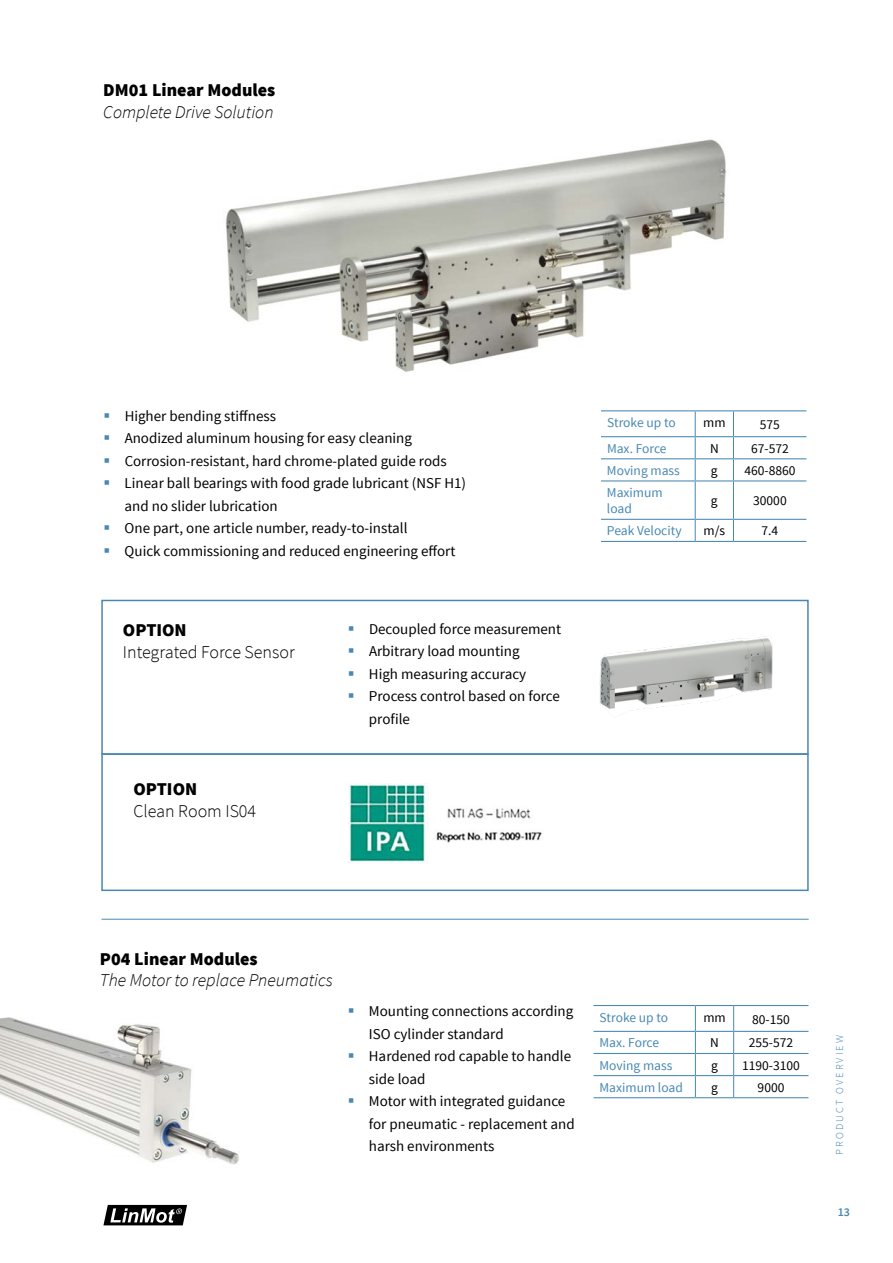
<style>
.page{position:relative;width:893px;height:1263px;background:#fff}
.page>*{position:absolute;margin:0;border:0;box-sizing:border-box;transform-origin:0 0}
.t1{font:italic 300 18px "Source Sans Pro";color:#000}
.t2{font:900 18px "Source Sans Pro";color:#000}
.t3{font:300 18px "Source Sans Pro";color:#000}
.t4{font:15px/22.5px "Source Sans Pro";color:#000}
.t5{font:13.5px/16.2px "Source Sans Pro";color:#4888b3}
.t6{font:13.5px "Source Sans Pro";color:#000}
.t7{font:600 12px "Source Sans Pro";color:#4888b3}
.t8{font:300 10.5px "Source Sans Pro";letter-spacing:.2em;color:#4888b3}
</style>
<div class="page">
<svg style="left:103px;top:1205px;width:84px;height:20px"></svg>
<img style="left:599px;top:636px;width:174px;height:81px">
<img style="left:0;top:1017px;width:239px;height:148px">
<img style="left:225px;top:139px;width:501px;height:233px">
<svg style="left:695px;top:411px;width:1px;height:69px"></svg>
<svg style="left:733px;top:411px;width:1px;height:69px"></svg>
<hr style="left:695px;top:481px;width:1px;height:38px;background:#4888b3">
<hr style="left:733px;top:481px;width:1px;height:38px;background:#4888b3">
<svg style="left:695px;top:520px;width:1px;height:21px"></svg>
<svg style="left:733px;top:520px;width:1px;height:21px"></svg>
<hr style="left:601px;top:410px;width:94px;height:1px;background:#4888b3">
<hr style="left:695px;top:410px;width:38px;height:1px;background:#4888b3">
<hr style="left:733px;top:410px;width:73px;height:1px;background:#4888b3">
<hr style="left:601px;top:436px;width:94px;height:1px;background:#4888b3">
<hr style="left:695px;top:436px;width:38px;height:1px;background:#4888b3">
<hr style="left:733px;top:436px;width:73px;height:1px;background:#4888b3">
<hr style="left:601px;top:458px;width:94px;height:1px;background:#4888b3">
<hr style="left:695px;top:458px;width:38px;height:1px;background:#4888b3">
<hr style="left:733px;top:458px;width:73px;height:1px;background:#4888b3">
<hr style="left:601px;top:480px;width:94px;height:1px;background:#4888b3">
<hr style="left:695px;top:480px;width:38px;height:1px;background:#4888b3">
<hr style="left:733px;top:480px;width:73px;height:1px;background:#4888b3">
<hr style="left:601px;top:519px;width:94px;height:1px;background:#4888b3">
<hr style="left:695px;top:519px;width:38px;height:1px;background:#4888b3">
<hr style="left:733px;top:519px;width:73px;height:1px;background:#4888b3">
<hr style="left:601px;top:541px;width:94px;height:1px;background:#4888b3">
<hr style="left:695px;top:541px;width:38px;height:1px;background:#4888b3">
<hr style="left:733px;top:541px;width:73px;height:1px;background:#4888b3">
<svg style="left:695px;top:1006px;width:1px;height:91px"></svg>
<svg style="left:733px;top:1006px;width:1px;height:91px"></svg>
<hr style="left:593px;top:1005px;width:102px;height:1px;background:#4888b3">
<hr style="left:695px;top:1005px;width:39px;height:1px;background:#4888b3">
<hr style="left:734px;top:1005px;width:74px;height:1px;background:#4888b3">
<hr style="left:593px;top:1031px;width:102px;height:1px;background:#4888b3">
<hr style="left:695px;top:1031px;width:39px;height:1px;background:#4888b3">
<hr style="left:734px;top:1031px;width:74px;height:1px;background:#4888b3">
<hr style="left:593px;top:1053px;width:102px;height:1px;background:#4888b3">
<hr style="left:695px;top:1053px;width:39px;height:1px;background:#4888b3">
<hr style="left:734px;top:1053px;width:74px;height:1px;background:#4888b3">
<hr style="left:593px;top:1075px;width:102px;height:1px;background:#4888b3">
<hr style="left:695px;top:1075px;width:39px;height:1px;background:#4888b3">
<hr style="left:734px;top:1075px;width:74px;height:1px;background:#4888b3">
<hr style="left:593px;top:1097px;width:102px;height:1px;background:#4888b3">
<hr style="left:695px;top:1097px;width:39px;height:1px;background:#4888b3">
<hr style="left:734px;top:1097px;width:74px;height:1px;background:#4888b3">
<hr style="left:101px;top:919px;width:708px;height:1px;background:#4888b3">
<img style="left:348px;top:784px;width:194px;height:80px">
<div style="left:101px;top:600px;width:708px;height:155px;border:2px solid #4888b3"></div>
<div style="left:101px;top:753px;width:708px;height:138px;border:2px solid #4888b3"></div>
<p class="t2" style="left:103px;top:79px;width:174px">DM01 Linear Modules</p>
<p class="t1" style="left:103px;top:101px;width:172px">Complete Drive Solution</p>
<p class="t4" style="left:125px;top:405px;width:343px">Higher bending stiffness<br>Anodized aluminum housing for easy cleaning Corrosion-resistant, hard chrome-plated guide rods Linear ball bearings with food grade lubricant (NSF H1) and no slider lubrication<br>One part, one article number, ready-to-install<br>Quick commissioning and reduced engineering effort</p>
<p class="t2" style="left:123px;top:618px;width:65px">OPTION</p>
<p class="t3" style="left:123px;top:641px;width:173px">Integrated Force Sensor</p>
<p class="t2" style="left:133px;top:777px;width:65px">OPTION</p>
<p class="t3" style="left:133px;top:800px;width:124px">Clean Room IS04</p>
<p class="t4" style="left:369px;top:618px;width:194px">Decoupled force measurement<br>Arbitrary load mounting<br>High measuring accuracy<br>Process control based on force profile</p>
<p class="t5" style="left:607px;top:415px;width:70px">Stroke up to</p>
<p class="t6" style="left:703px;top:414px;width:24px">mm</p>
<p class="t6" style="left:760px;top:416px;width:22px">575</p>
<p class="t5" style="left:607px;top:440px;width:61px">Max. Force</p>
<p class="t6" style="left:710px;top:440px;width:10px">N</p>
<p class="t6" style="left:751px;top:440px;width:39px">67-572</p>
<p class="t5" style="left:607px;top:463px;width:74px">Moving mass</p>
<p class="t6" style="left:711px;top:462px;width:8px">g</p>
<p class="t6" style="left:744px;top:462px;width:53px">460-8860</p>
<p class="t5" style="left:607px;top:485px;width:57px">Maximum load</p>
<p class="t6" style="left:711px;top:492px;width:8px">g</p>
<p class="t6" style="left:753px;top:492px;width:35px">30000</p>
<p class="t5" style="left:607px;top:523px;width:76px">Peak Velocity</p>
<p class="t6" style="left:703px;top:523px;width:23px">m/s</p>
<p class="t6" style="left:761px;top:523px;width:18px">7.4</p>
<p class="t2" style="left:100px;top:947px;width:159px">P04 Linear Modules</p>
<p class="t1" style="left:100px;top:969px;width:234px">The Motor to replace Pneumatics</p>
<p class="t4" style="left:369px;top:1000px;width:207px">Mounting connections according<br>ISO cylinder standard<br>Hardened rod capable to handle side load<br>Motor with integrated guidance for pneumatic - replacement and harsh environments</p>
<p class="t5" style="left:599px;top:1009px;width:70px">Stroke up to</p>
<p class="t6" style="left:703px;top:1009px;width:24px">mm</p>
<p class="t6" style="left:752px;top:1011px;width:39px">80-150</p>
<p class="t5" style="left:599px;top:1035px;width:61px">Max. Force</p>
<p class="t6" style="left:710px;top:1035px;width:10px">N</p>
<p class="t6" style="left:749px;top:1035px;width:46px">255-572</p>
<p class="t5" style="left:599px;top:1057px;width:74px">Moving mass</p>
<p class="t6" style="left:711px;top:1057px;width:8px">g</p>
<p class="t6" style="left:742px;top:1057px;width:59px">1190-3100</p>
<p class="t5" style="left:599px;top:1079px;width:85px">Maximum load</p>
<p class="t6" style="left:711px;top:1079px;width:8px">g</p>
<p class="t6" style="left:758px;top:1079px;width:28px">9000</p>
<p class="t8" style="left:833px;top:1155px;width:121px;rotate:-90deg">PRODUCT OVERVIEW</p>
<p class="t7" style="left:838px;top:1205px;width:14px">13</p>
</div>
